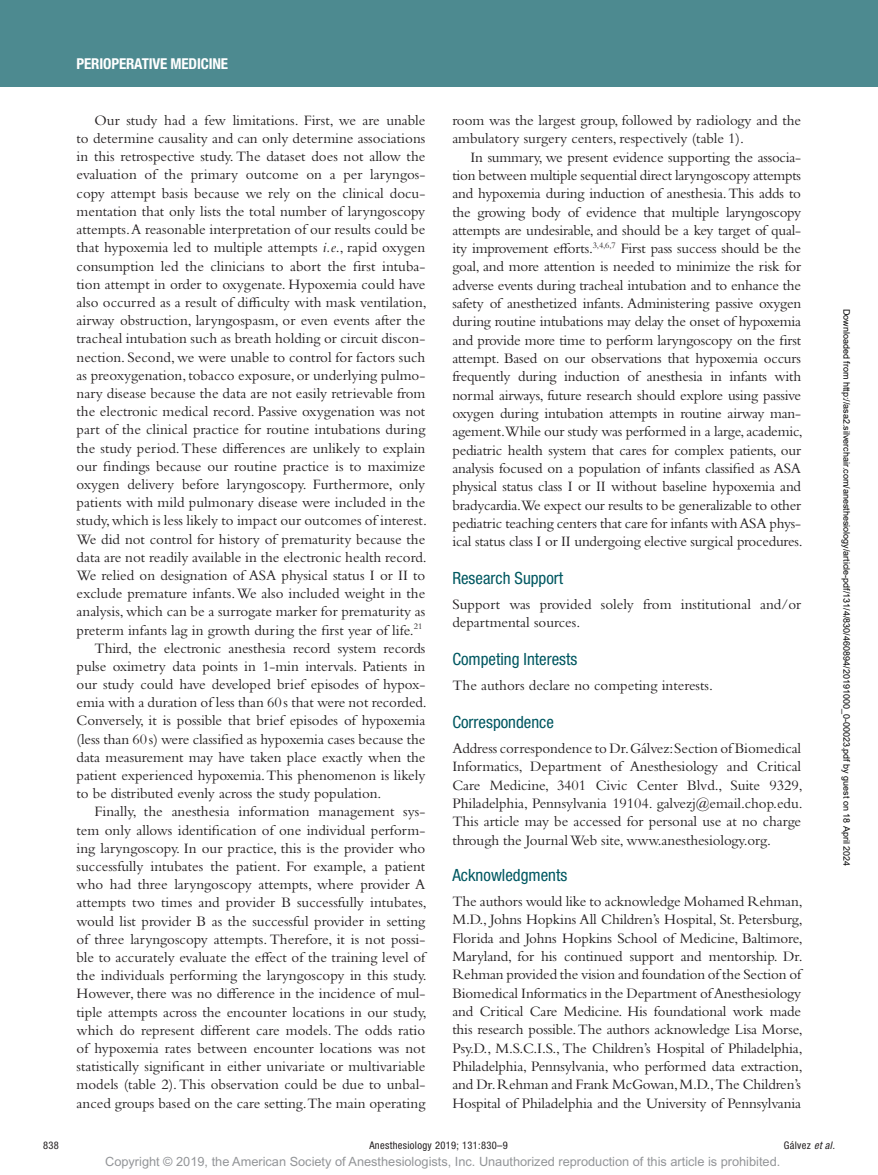
<style>
.page{position:relative;width:878px;height:1175px;background:#fff}
.page>*{position:absolute;margin:0;border:0;box-sizing:border-box;transform-origin:0 0}
.t1{font:condensed 16.8px "Helvetica Neue LT Std";color:#005861}
.t2{font:15px/18.3px "Bembo Std";color:#231f20;text-align:justify}
.t3{font:700 condensed 15px "Helvetica Neue LT Std";letter-spacing:-.01em;color:#fff}
.t4{font:12.75px "Arial MT Std";color:#939598}
.t5{font:condensed 10.5px "Helvetica Neue LT Std";letter-spacing:.03em;color:#231f20}
.t6{font:9px "Arial";color:#000}
.s1{font-style:italic}
</style>
<div class="page">
<div style="left:0;top:0;width:878px;height:86px;background:#4d8a90"></div>
<p class="t3" style="left:77px;top:54px;width:153px">PERIOPERATIVE MEDICINE</p>
<p class="t2" style="left:95px;top:111px;width:332px">Our study had a few limitations. First, we are unable</p>
<p class="t2" style="left:77px;top:129px;width:350px">to determine causality and can only determine associations</p>
<p class="t2" style="left:77px;top:147px;width:350px">in this retrospective study. The dataset does not allow the</p>
<p class="t2" style="left:77px;top:165px;width:350px">evaluation of the primary outcome on a per laryngos-</p>
<p class="t2" style="left:77px;top:183px;width:350px">copy attempt basis because we rely on the clinical docu-</p>
<p class="t2" style="left:77px;top:202px;width:350px">mentation that only lists the total number of laryngoscopy</p>
<p class="t2" style="left:77px;top:220px;width:350px">attempts. A reasonable interpretation of our results could be</p>
<p class="t2" style="left:77px;top:238px;width:350px">that hypoxemia led to multiple attempts <span class="s1">i.e</span>., rapid oxygen</p>
<p class="t2" style="left:77px;top:256px;width:350px">consumption led the clinicians to abort the first intuba-</p>
<p class="t2" style="left:77px;top:274px;width:350px">tion attempt in order to oxygenate. Hypoxemia could have</p>
<p class="t2" style="left:77px;top:293px;width:352px">also occurred as a result of difficulty with mask ventilation,</p>
<p class="t2" style="left:77px;top:311px;width:350px">airway obstruction, laryngospasm, or even events after the</p>
<p class="t2" style="left:77px;top:329px;width:350px">tracheal intubation such as breath holding or circuit discon-</p>
<p class="t2" style="left:77px;top:347px;width:350px">nection. Second, we were unable to control for factors such</p>
<p class="t2" style="left:77px;top:365px;width:350px">as preoxygenation, tobacco exposure, or underlying pulmo-</p>
<p class="t2" style="left:77px;top:384px;width:350px">nary disease because the data are not easily retrievable from</p>
<p class="t2" style="left:77px;top:402px;width:350px">the electronic medical record. Passive oxygenation was not</p>
<p class="t2" style="left:77px;top:420px;width:350px">part of the clinical practice for routine intubations during</p>
<p class="t2" style="left:77px;top:438px;width:350px">the study period. These differences are unlikely to explain</p>
<p class="t2" style="left:77px;top:456px;width:350px">our findings because our routine practice is to maximize</p>
<p class="t2" style="left:77px;top:475px;width:350px">oxygen delivery before laryngoscopy. Furthermore, only</p>
<p class="t2" style="left:77px;top:493px;width:350px">patients with mild pulmonary disease were included in the</p>
<p class="t2" style="left:77px;top:511px;width:352px">study, which is less likely to impact our outcomes of interest.</p>
<p class="t2" style="left:77px;top:529px;width:350px">We did not control for history of prematurity because the</p>
<p class="t2" style="left:77px;top:547px;width:352px">data are not readily available in the electronic health record.</p>
<p class="t2" style="left:77px;top:566px;width:350px">We relied on designation of ASA physical status I or II to</p>
<p class="t2" style="left:77px;top:584px;width:350px">exclude premature infants. We also included weight in the</p>
<p class="t2" style="left:77px;top:602px;width:350px">analysis, which can be a surrogate marker for prematurity as</p>
<p class="t2" style="left:77px;top:620px;width:347px">preterm infants lag in growth during the first year of life.<sup>21</sup></p>
<p class="t2" style="left:95px;top:638px;width:332px">Third, the electronic anesthesia record system records</p>
<p class="t2" style="left:77px;top:656px;width:350px">pulse oximetry data points in 1-min intervals. Patients in</p>
<p class="t2" style="left:77px;top:675px;width:350px">our study could have developed brief episodes of hypox-</p>
<p class="t2" style="left:77px;top:693px;width:352px">emia with a duration of less than 60s that were not recorded.</p>
<p class="t2" style="left:77px;top:711px;width:350px">Conversely, it is possible that brief episodes of hypoxemia</p>
<p class="t2" style="left:77px;top:729px;width:350px">(less than 60s) were classified as hypoxemia cases because the</p>
<p class="t2" style="left:77px;top:747px;width:350px">data measurement may have taken place exactly when the</p>
<p class="t2" style="left:77px;top:766px;width:350px">patient experienced hypoxemia. This phenomenon is likely</p>
<p class="t2" style="left:77px;top:784px;width:306px">to be distributed evenly across the study population.</p>
<p class="t2" style="left:95px;top:802px;width:332px">Finally, the anesthesia information management sys-</p>
<p class="t2" style="left:77px;top:820px;width:350px">tem only allows identification of one individual perform-</p>
<p class="t2" style="left:77px;top:838px;width:350px">ing laryngoscopy. In our practice, this is the provider who</p>
<p class="t2" style="left:77px;top:857px;width:350px">successfully intubates the patient. For example, a patient</p>
<p class="t2" style="left:77px;top:875px;width:350px">who had three laryngoscopy attempts, where provider A</p>
<p class="t2" style="left:77px;top:893px;width:352px">attempts two times and provider B successfully intubates,</p>
<p class="t2" style="left:77px;top:911px;width:350px">would list provider B as the successful provider in setting</p>
<p class="t2" style="left:77px;top:929px;width:350px">of three laryngoscopy attempts. Therefore, it is not possi-</p>
<p class="t2" style="left:77px;top:947px;width:350px">ble to accurately evaluate the effect of the training level of</p>
<p class="t2" style="left:77px;top:966px;width:352px">the individuals performing the laryngoscopy in this study.</p>
<p class="t2" style="left:77px;top:984px;width:350px">However, there was no difference in the incidence of mul-</p>
<p class="t2" style="left:77px;top:1002px;width:352px">tiple attempts across the encounter locations in our study,</p>
<p class="t2" style="left:77px;top:1020px;width:350px">which do represent different care models. The odds ratio</p>
<p class="t2" style="left:77px;top:1038px;width:350px">of hypoxemia rates between encounter locations was not</p>
<p class="t2" style="left:77px;top:1057px;width:350px">statistically significant in either univariate or multivariable</p>
<p class="t2" style="left:77px;top:1075px;width:350px">models (table 2). This observation could be due to unbal-</p>
<p class="t2" style="left:77px;top:1093px;width:350px">anced groups based on the care setting.The main operating</p>
<p class="t2" style="left:452px;top:111px;width:350px">room was the largest group, followed by radiology and the ambulatory surgery centers, respectively (table 1).</p>
<p class="t2" style="left:452px;top:148px;width:352px;text-indent:18px">In summary, we present evidence supporting the associa&shy;tion between multiple sequential direct laryngoscopy attempts and hypoxemia during induction of anesthesia. This adds to the growing body of evidence that multiple laryngoscopy attempts are undesirable, and should be a key target of qual&shy;ity improvement efforts.<sup>3,4,6,7</sup> First pass success should be the goal, and more attention is needed to minimize the risk for adverse events during tracheal intubation and to enhance the safety of anesthetized infants. Administering passive oxygen during routine intubations may delay the onset of hypoxemia and provide more time to perform laryngoscopy on the first attempt. Based on our observations that hypoxemia occurs frequently during induction of anesthesia in infants with normal airways, future research should explore using passive oxygen during intubation attempts in routine airway man&shy;agement.While our study was performed in a large, academic, pediatric health system that cares for complex patients, our analysis focused on a population of infants classified as ASA physical status class I or II without baseline hypoxemia and bradycardia.We expect our results to be generalizable to other pediatric teaching centers that care for infants with ASA phys&shy;ical status class I or II undergoing elective surgical procedures.</p>
<p class="t1" style="left:452px;top:568px;width:112px">Research Support</p>
<p class="t2" style="left:452px;top:595px;width:350px">Support was provided solely from institutional and/or departmental sources.</p>
<p class="t1" style="left:452px;top:649px;width:126px">Competing Interests</p>
<p class="t2" style="left:452px;top:676px;width:262px">The authors declare no competing interests.</p>
<p class="t1" style="left:452px;top:712px;width:103px">Correspondence</p>
<p class="t2" style="left:452px;top:739px;width:352px">Address correspondence to Dr. Gálvez: Section of Biomedical Informatics, Department of Anesthesiology and Critical Care Medicine, 3401 Civic Center Blvd., Suite 9329, Philadelphia, Pennsylvania 19104. galvezj@email.chop.edu.<br>This article may be accessed for personal use at no charge through the Journal Web site, www.anesthesiology.org.</p>
<p class="t1" style="left:452px;top:865px;width:116px">Acknowledgments</p>
<p class="t2" style="left:452px;top:891px;width:352px">The authors would like to acknowledge Mohamed Rehman, M.D., Johns Hopkins All Children’s Hospital, St. Petersburg, Florida and Johns Hopkins School of Medicine, Baltimore, Maryland, for his continued support and mentorship. Dr.<br>Rehman provided the vision and foundation of the Section of Biomedical Informatics in the Department of Anesthesiology and Critical Care Medicine. His foundational work made this research possible. The authors acknowledge Lisa Morse, Psy.D., M.S.C.I.S., The Children’s Hospital of Philadelphia, Philadelphia, Pennsylvania, who performed data extraction, and Dr. Rehman and Frank McGowan, M.D., The Children’s Hospital of Philadelphia and the University of Pennsylvania</p>
<p class="t6" style="left:850px;top:309px;width:559px;rotate:90deg">Downloaded from http://asa2.silverchair.com/anesthesiology/article-pdf/131/4/830/460894/20191000_0-00023.pdf by guest on 18 April 2024</p>
<p class="t5" style="left:43px;top:1139px;width:17px">838</p>
<p class="t5" style="left:369px;top:1139px;width:140px">Anesthesiology 2019; 131:830–9</p>
<p class="t5" style="left:783px;top:1139px;width:52px">Gálvez <span class="s1">et al.</span></p>
<p class="t4" style="left:105px;top:1154px;width:676px">Copyright © 2019, the American Society of Anesthesiologists, Inc. Unauthorized reproduction of this article is prohibited.</p>
</div>
